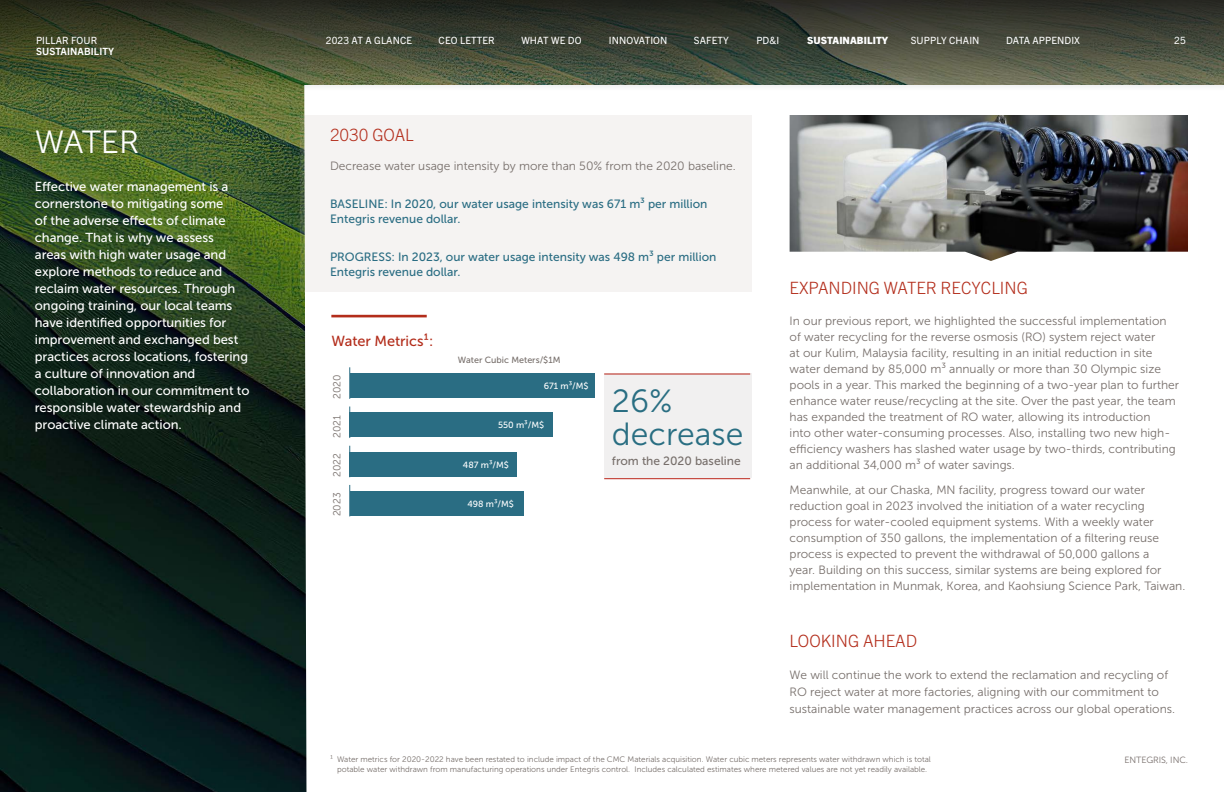
<style>
.page{position:relative;width:1224px;height:792px;background:#fff}
.page>*{position:absolute;margin:0;border:0;box-sizing:border-box;transform-origin:0 0}
.t1{font:32px/33px "Museo Sans 300";color:#296e82}
.t2{font:32px "Museo Sans 300";letter-spacing:-.01em;color:#fff}
.t3{font:300 17px "Trade Gothic Next LT Pro";color:#b32d1b}
.t4{font:14.5px "Museo Sans 500";letter-spacing:-.005em;color:#b32d1b}
.t5{font:13px/17px "Museo Sans 500";letter-spacing:-.005em;color:#fff}
.t6{font:12px/16px "Museo Sans 300";color:#776f6b}
.t7{font:12px/14.4px "Museo Sans 500";color:#2a6d83}
.t8{font:12px "Museo Sans 500";color:#776f6b}
.t9{font:10.2px "Museo Sans 300";color:#776f6b}
.t10{font:10px "Trade Gothic Next LT Pro";letter-spacing:.01em;color:#fff}
.t11{font:700 10px "Trade Gothic Next LT Pro";letter-spacing:.01em;color:#fff}
.t12{font:800 10px "Trade Gothic Next LT Pro";letter-spacing:.01em;color:#fff}
.t13{font:9px "Museo Sans 500";color:#fff}
.t14{font:9px "Museo Sans 500";color:#776f6b}
.t15{font:9px "Museo Sans 300";letter-spacing:-.01em;color:#766d6a}
.t16{font:8px/10px "Museo Sans 300";color:#776f6b;text-align:center}
</style>
<div class="page">
<img style="left:0;top:92px;width:790px;height:700px">
<svg style="left:0;top:0;width:1224px;height:92px;background:#4b513f"></svg>
<div style="left:300px;top:115px;width:451px;height:176px;background:#f5f3f2"></div>
<hr style="left:331px;top:315px;width:96px;height:2px;background:#b32d1b">
<hr style="left:349px;top:367px;width:1px;height:32px;background:#2a6d83">
<hr style="left:349px;top:407px;width:1px;height:31px;background:#2a6d83">
<hr style="left:349px;top:446px;width:1px;height:31px;background:#2a6d83">
<hr style="left:349px;top:485px;width:1px;height:31px;background:#2a6d83">
<div style="left:350px;top:374px;width:245px;height:24px;background:#2a6d83"></div>
<div style="left:349px;top:413px;width:204px;height:24px;background:#2a6d83"></div>
<div style="left:349px;top:452px;width:168px;height:24px;background:#2a6d83"></div>
<div style="left:350px;top:491px;width:174px;height:24px;background:#2a6d83"></div>
<img style="left:790px;top:115px;width:398px;height:146px">
<div style="left:604px;top:374px;width:148px;height:104px;background:#f1f0f0"></div>
<hr style="left:604px;top:478px;width:146px;height:1px;background:#b92217">
<hr style="left:604px;top:374px;width:146px;height:1px;background:#b92217">
<p class="t10" style="left:36px;top:33px;width:63px">PILLAR FOUR</p>
<p class="t11" style="left:36px;top:44px;width:80px">SUSTAINABILITY</p>
<h1 class="t2" style="left:35px;top:124px;width:106px">WATER</h1>
<p class="t5" style="left:35px;top:178px;width:216px">Effective water management is a cornerstone to mitigating some<br>of the adverse effects of climate change. That is why we assess<br>areas with high water usage and explore methods to reduce and reclaim water resources. Through ongoing training, our local teams have identified opportunities for improvement and exchanged best practices across locations, fostering a culture of innovation and collaboration in our commitment to responsible water stewardship and proactive climate action.</p>
<p class="t10" style="left:326px;top:33px;width:88px">2023 AT A GLANCE</p>
<p class="t10" style="left:439px;top:33px;width:58px">CEO LETTER</p>
<p class="t10" style="left:521px;top:33px;width:62px">WHAT WE DO</p>
<p class="t10" style="left:609px;top:33px;width:60px">INNOVATION</p>
<p class="t10" style="left:694px;top:33px;width:37px">SAFETY</p>
<p class="t10" style="left:756px;top:33px;width:24px">PD&amp;I</p>
<p class="t12" style="left:807px;top:33px;width:83px">SUSTAINABILITY</p>
<p class="t10" style="left:911px;top:33px;width:70px">SUPPLY CHAIN</p>
<p class="t10" style="left:1006px;top:33px;width:76px">DATA APPENDIX</p>
<h2 class="t3" style="left:330px;top:123px;width:85px">2030 GOAL</h2>
<p class="t6" style="left:330px;top:158px;width:407px">Decrease water usage intensity by more than 50% from the 2020 baseline.</p>
<p class="t7" style="left:330px;top:197px;width:379px">BASELINE: In 2020, our water usage intensity was 671 m³ per million<br>Entegris revenue dollar.</p>
<p class="t7" style="left:330px;top:250px;width:388px">PROGRESS: In 2023, our water usage intensity was 498 m³ per million<br>Entegris revenue dollar.</p>
<p class="t10" style="left:1174px;top:33px;width:13px">25</p>
<p class="t4" style="left:331px;top:333px;width:103px">Water Metrics¹:</p>
<p class="t9" style="left:332px;top:399px;width:26px;rotate:-90deg">2020</p>
<p class="t9" style="left:332px;top:438px;width:24px;rotate:-90deg">2021</p>
<p class="t9" style="left:332px;top:477px;width:25px;rotate:-90deg">2022</p>
<p class="t9" style="left:332px;top:516px;width:25px;rotate:-90deg">2023</p>
<p class="t14" style="left:458px;top:355px;width:104px">Water Cubic Meters/$1M</p>
<p class="t13" style="left:544px;top:381px;width:46px">671 m³/M$</p>
<p class="t13" style="left:498px;top:420px;width:48px">550 m³/M$</p>
<p class="t13" style="left:463px;top:460px;width:48px">487 m³/M$</p>
<p class="t13" style="left:467px;top:499px;width:48px">498 m³/M$</p>
<h1 class="t1" style="left:612px;top:385px;width:133px">26% decrease</h1>
<p class="t8" style="left:612px;top:454px;width:130px">from the 2020 baseline</p>
<h2 class="t3" style="left:790px;top:276px;width:240px">EXPANDING WATER RECYCLING</h2>
<p class="t6" style="left:790px;top:313px;width:391px">In our previous report, we highlighted the successful implementation of water recycling for the reverse osmosis (RO) system reject water<br>at our Kulim, Malaysia facility, resulting in an initial reduction in site water demand by 85,000 m³ annually or more than 30 Olympic size pools in a year. This marked the beginning of a two-year plan to further enhance water reuse/recycling at the site. Over the past year, the team has expanded the treatment of RO water, allowing its introduction<br>into other water-consuming processes. Also, installing two new high&shy;efficiency washers has slashed water usage by two-thirds, contributing an additional 34,000 m³ of water savings.</p>
<p class="t6" style="left:790px;top:482px;width:397px">Meanwhile, at our Chaska, MN facility, progress toward our water reduction goal in 2023 involved the initiation of a water recycling process for water-cooled equipment systems. With a weekly water consumption of 350 gallons, the implementation of a filtering reuse process is expected to prevent the withdrawal of 50,000 gallons a<br>year. Building on this success, similar systems are being explored for implementation in Munmak, Korea, and Kaohsiung Science Park, Taiwan.</p>
<h2 class="t3" style="left:790px;top:629px;width:129px">LOOKING AHEAD</h2>
<p class="t6" style="left:790px;top:666px;width:387px;line-height:17px">We will continue the work to extend the reclamation and recycling of<br>RO reject water at more factories, aligning with our commitment to sustainable water management practices across our global operations.</p>
<p class="t16" style="left:330px;top:754px;width:602px">¹ Water metrics for 2020-2022 have been restated to include impact of the CMC Materials acquisition. Water cubic meters represents water withdrawn which is total potable water withdrawn from manufacturing operations under Entegris control. Includes calculated estimates where metered values are not yet readily available.</p>
<p class="t15" style="left:1125px;top:755px;width:65px">ENTEGRIS, INC.</p>
</div>
